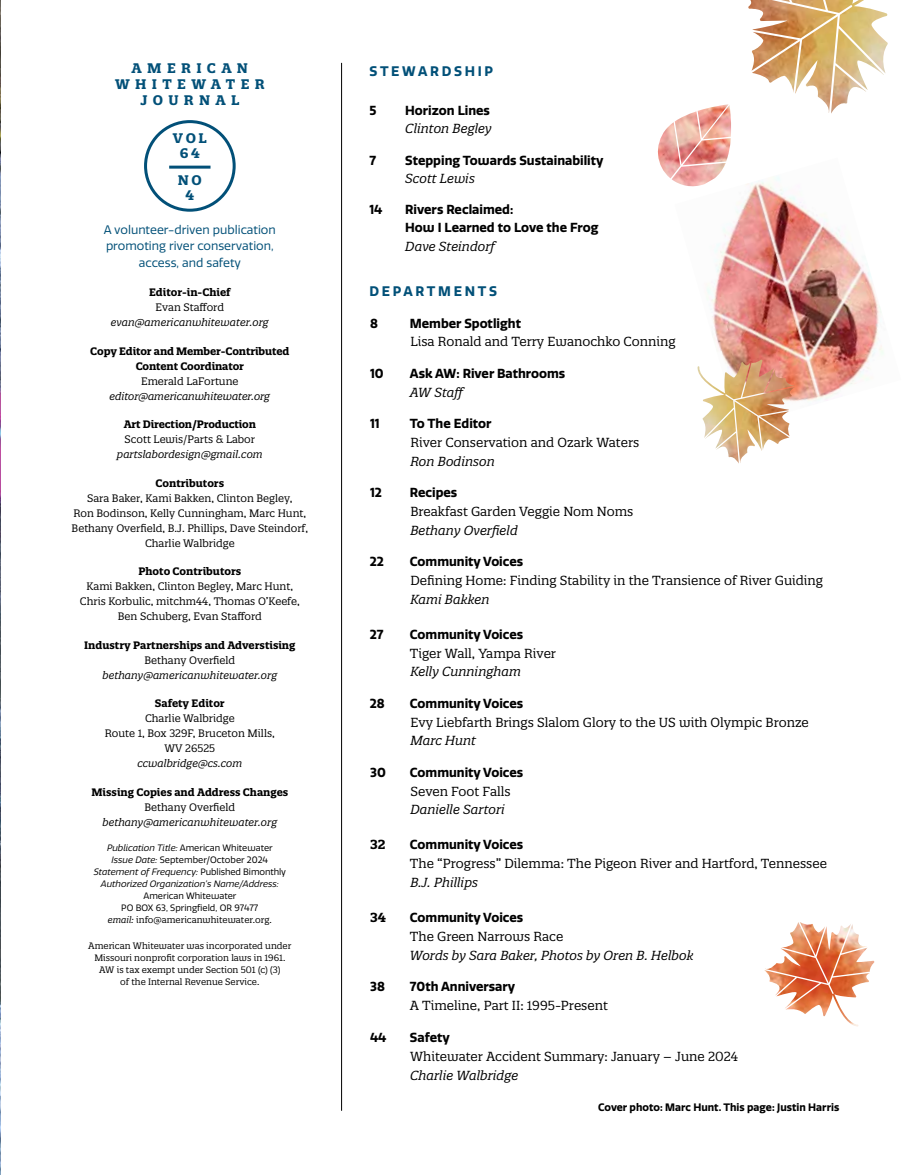
<style>
.page{position:relative;width:905px;height:1175px;background:#fff}
.page>*{position:absolute;margin:0;border:0;box-sizing:border-box;transform-origin:0 0}
.t1{font:700 13.5px/16.2px "Quatro Slab";letter-spacing:.4em;color:#025078;text-align:center}
.t2{font:700 13.5px "Quatro";letter-spacing:.2em;color:#025078}
.t3{font:12.75px "Quatro Slab";color:#000}
.t4{font:700 12.75px/18px "Quatro";color:#000}
.t5{font:italic 12.75px "Quatro Slab";color:#000}
.t6{font:700 12.75px "Quatro Slab";color:#000}
.t7{font:12px/16.5px "Quatro";color:#025078;text-align:center}
.t8{font:10.5px/15px "Quatro Slab";color:#000;text-align:center}
.t9{font:700 10.5px/15px "Quatro Slab";color:#000;text-align:center}
.t10{font:italic 10.5px "Quatro Slab";color:#000}
.t11{font:700 10.5px "Quatro";color:#000}
.t12{font:9px/12px "Quatro Slab";color:#000;text-align:center}
.t13{font:italic 9px/12px "Quatro";color:#000;text-align:center}
.t14{font:9px/12px "Quatro";color:#000;text-align:center}
.s1{font-style:normal}
.s2{font-style:italic}
</style>
<div class="page">
<img style="left:764px;top:922px;width:110px;height:104px">
<div style="left:144px;top:120px;width:92px;height:92px;border:3px solid #025078;border-radius:50%"></div>
<hr style="left:341px;top:63px;width:1px;height:1047px;background:#000">
<hr style="left:169px;top:166px;width:41px;height:3px;background:#025078">
<img style="left:707px;top:176px;width:177px;height:226px">
<img style="left:657px;top:104px;width:74px;height:83px">
<img style="left:697px;top:360px;width:98px;height:103px">
<img style="left:748px;top:0;width:139px;height:113px">
<img style="left:0;top:0;width:1px;height:1174px">
<p class="t1" style="left:115px;top:60px;width:151px">AMERICAN<br>WHITEWATER<br>JOURNAL</p>
<p class="t1" style="left:173px;top:131px;width:35px;line-height:15px">VOL<br>64</p>
<p class="t1" style="left:178px;top:172px;width:25px;line-height:15px">NO<br>4</p>
<p class="t7" style="left:104px;top:221px;width:173px">A volunteer-driven publication promoting river conservation, access, and safety</p>
<p class="t9" style="left:149px;top:285px;width:83px">Editor-in-Chief</p>
<p class="t8" style="left:156px;top:300px;width:70px">Evan Stafford</p>
<p class="t10" style="left:111px;top:316px;width:159px">evan@americanwhitewater.org</p>
<p class="t9" style="left:90px;top:343px;width:200px">Copy Editor and Member-Contributed<br>Content Coordinator</p>
<p class="t8" style="left:141px;top:373px;width:99px">Emerald LaFortune</p>
<p class="t10" style="left:110px;top:389px;width:162px">editor@americanwhitewater.org</p>
<p class="t9" style="left:124px;top:417px;width:134px">Art Direction/Production</p>
<p class="t8" style="left:125px;top:432px;width:132px">Scott Lewis/Parts &amp; Labor</p>
<p class="t10" style="left:117px;top:448px;width:147px">partslabordesign@gmail.com</p>
<p class="t9" style="left:155px;top:475px;width:70px">Contributors</p>
<p class="t8" style="left:72px;top:490px;width:238px">Sara Baker, Kami Bakken, Clinton Begley,<br>Ron Bodinson, Kelly Cunningham, Marc Hunt, Bethany Overfield, B.J. Phillips, Dave Steindorf, Charlie Walbridge</p>
<p class="t9" style="left:138px;top:564px;width:104px">Photo Contributors</p>
<p class="t8" style="left:80px;top:579px;width:221px">Kami Bakken, Clinton Begley, Marc Hunt,<br>Chris Korbulic, mitchm44, Thomas O’Keefe,<br>Ben Schuberg, Evan Stafford</p>
<p class="t9" style="left:84px;top:637px;width:213px">Industry Partnerships and Adverstising</p>
<p class="t8" style="left:144px;top:652px;width:92px">Bethany Overfield</p>
<p class="t10" style="left:102px;top:668px;width:176px">bethany@americanwhitewater.org</p>
<p class="t9" style="left:155px;top:696px;width:71px">Safety Editor</p>
<p class="t8" style="left:105px;top:711px;width:172px">Charlie Walbridge<br>Route 1, Box 329F, Bruceton Mills,<br>WV 26525</p>
<p class="t10" style="left:137px;top:757px;width:106px">ccwalbridge@cs.com</p>
<p class="t9" style="left:91px;top:784px;width:198px">Missing Copies and Address Changes</p>
<p class="t8" style="left:144px;top:799px;width:92px">Bethany Overfield</p>
<p class="t10" style="left:102px;top:815px;width:176px">bethany@americanwhitewater.org</p>
<p class="t13" style="left:94px;top:842px;width:194px">Publication Title: <span class="s1">American Whitewater<br></span>Issue Date: <span class="s1">September/October 2024<br></span>Statement of Frequency: <span class="s1">Published Bimonthly </span>Authorized Organization’s Name/Address:</p>
<p class="t14" style="left:121px;top:890px;width:139px">American Whitewater<br>PO BOX 63, Springfield, OR 97477</p>
<p class="t12" style="left:108px;top:914px;width:165px"><span class="s2">email:</span> info@americanwhitewater.org.</p>
<p class="t12" style="left:88px;top:939px;width:204px">American Whitewater was incorporated under Missouri nonprofit corporation laws in 1961.<br>AW is tax exempt under Section 501 (c) (3)<br>of the Internal Revenue Service.</p>
<p class="t2" style="left:369px;top:63px;width:125px">STEWARDSHIP</p>
<p class="t4" style="left:369px;top:102px;width:9px">5</p>
<p class="t4" style="left:405px;top:102px;width:86px">Horizon Lines</p>
<p class="t5" style="left:405px;top:121px;width:88px">Clinton Begley</p>
<p class="t4" style="left:369px;top:151px;width:8px">7</p>
<p class="t4" style="left:405px;top:151px;width:200px">Stepping Towards Sustainability</p>
<p class="t5" style="left:405px;top:170px;width:71px">Scott Lewis</p>
<p class="t4" style="left:369px;top:201px;width:15px">14</p>
<p class="t4" style="left:405px;top:201px;width:195px">Rivers Reclaimed:<br>How I Learned to Love the Frog</p>
<p class="t5" style="left:405px;top:239px;width:91px">Dave Steindorf</p>
<p class="t2" style="left:369px;top:284px;width:129px">DEPARTMENTS</p>
<p class="t4" style="left:370px;top:314px;width:9px">8</p>
<p class="t4" style="left:410px;top:314px;width:113px">Member Spotlight</p>
<p class="t3" style="left:410px;top:334px;width:267px">Lisa Ronald and Terry Ewanochko Conning</p>
<p class="t4" style="left:370px;top:364px;width:15px">10</p>
<p class="t4" style="left:410px;top:364px;width:157px">Ask AW: River Bathrooms</p>
<p class="t5" style="left:410px;top:384px;width:59px">AW Staff</p>
<p class="t4" style="left:370px;top:415px;width:11px">11</p>
<p class="t4" style="left:410px;top:415px;width:83px">To The Editor</p>
<p class="t3" style="left:410px;top:434px;width:230px">River Conservation and Ozark Waters</p>
<p class="t5" style="left:410px;top:453px;width:86px">Ron Bodinson</p>
<p class="t4" style="left:370px;top:484px;width:13px">12</p>
<p class="t4" style="left:410px;top:484px;width:49px">Recipes</p>
<p class="t3" style="left:410px;top:503px;width:224px">Breakfast Garden Veggie Nom Noms</p>
<p class="t5" style="left:410px;top:522px;width:109px">Bethany Overfield</p>
<p class="t4" style="left:370px;top:553px;width:16px">22</p>
<p class="t4" style="left:410px;top:553px;width:115px">Community Voices</p>
<p class="t3" style="left:410px;top:572px;width:414px">Defining Home: Finding Stability in the Transience of River Guiding</p>
<p class="t5" style="left:410px;top:591px;width:81px">Kami Bakken</p>
<p class="t4" style="left:370px;top:625px;width:15px">27</p>
<p class="t4" style="left:410px;top:625px;width:115px">Community Voices</p>
<p class="t3" style="left:410px;top:645px;width:148px">Tiger Wall, Yampa River</p>
<p class="t5" style="left:410px;top:663px;width:112px">Kelly Cunningham</p>
<p class="t4" style="left:370px;top:694px;width:16px">28</p>
<p class="t4" style="left:410px;top:694px;width:115px">Community Voices</p>
<p class="t3" style="left:410px;top:714px;width:400px">Evy Liebfarth Brings Slalom Glory to the US with Olympic Bronze</p>
<p class="t5" style="left:410px;top:732px;width:67px">Marc Hunt</p>
<p class="t4" style="left:370px;top:763px;width:17px">30</p>
<p class="t4" style="left:410px;top:763px;width:115px">Community Voices</p>
<p class="t3" style="left:410px;top:783px;width:102px">Seven Foot Falls</p>
<p class="t5" style="left:410px;top:801px;width:96px">Danielle Sartori</p>
<p class="t6" style="left:370px;top:836px;width:17px">32</p>
<p class="t4" style="left:410px;top:836px;width:115px">Community Voices</p>
<p class="t3" style="left:410px;top:855px;width:418px">The “Progress” Dilemma: The Pigeon River and Hartford, Tennessee</p>
<p class="t5" style="left:410px;top:874px;width:69px">B.J. Phillips</p>
<p class="t6" style="left:370px;top:909px;width:18px">34</p>
<p class="t4" style="left:410px;top:908px;width:115px">Community Voices</p>
<p class="t3" style="left:410px;top:928px;width:155px">The Green Narrows Race</p>
<p class="t5" style="left:410px;top:947px;width:285px">Words by Sara Baker, Photos by Oren B. Helbok</p>
<p class="t4" style="left:370px;top:977px;width:16px">38</p>
<p class="t4" style="left:410px;top:977px;width:107px">70th Anniversary</p>
<p class="t3" style="left:410px;top:997px;width:199px">A Timeline, Part II: 1995-Present</p>
<p class="t4" style="left:370px;top:1028px;width:18px">44</p>
<p class="t4" style="left:410px;top:1028px;width:41px">Safety</p>
<p class="t3" style="left:410px;top:1048px;width:329px">Whitewater Accident Summary: January – June 2024</p>
<p class="t5" style="left:410px;top:1067px;width:110px">Charlie Walbridge</p>
<p class="t11" style="left:598px;top:1100px;width:242px">Cover photo: Marc Hunt. This page: Justin Harris</p>
</div>
